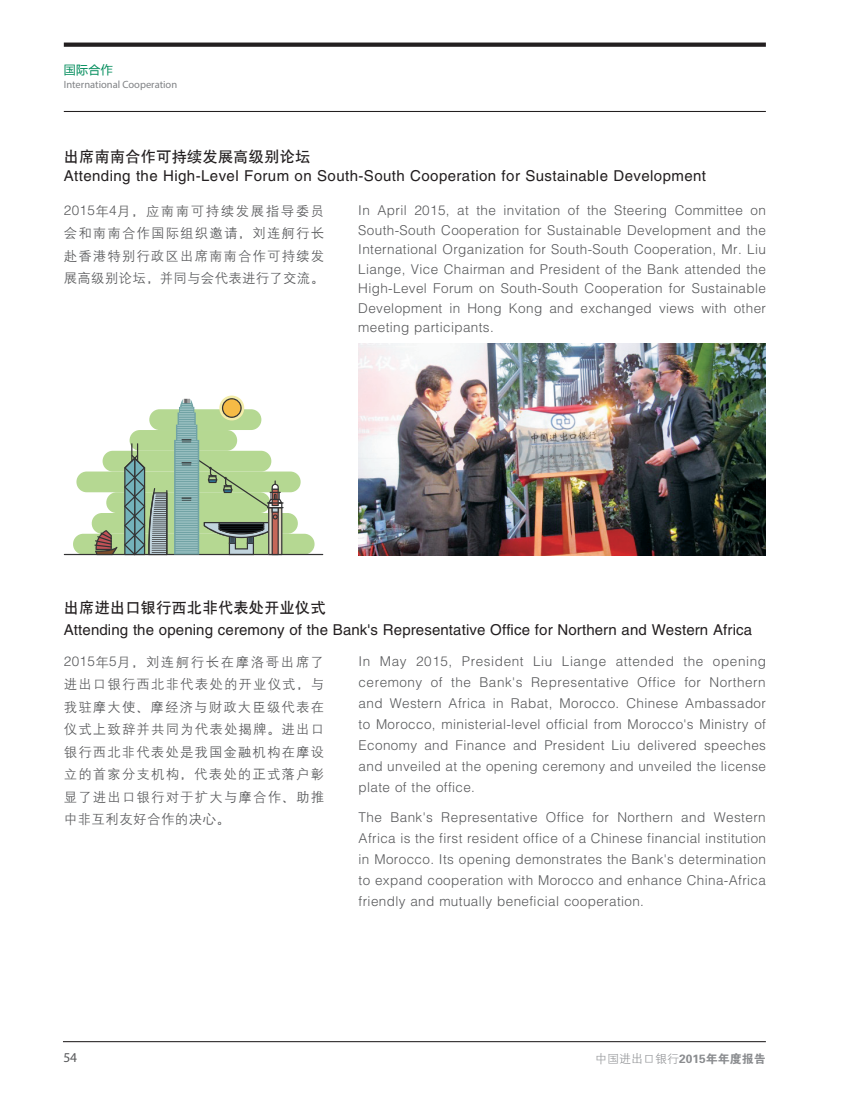
<style>
.page{position:relative;width:851px;height:1106px;background:#fff}
.page>*{position:absolute;margin:0;border:0;box-sizing:border-box;transform-origin:0 0}
.t1{font:15px "Helvetica LT Std";letter-spacing:.01em;color:#231f20}
.t2{font:15px "Helvetica LT Std";letter-spacing:.03em;color:#231f20}
.t3{font:15px "H Yb 1 gj";letter-spacing:.03em;color:#231f20}
.t4{font:300 13.5px/21px "Helvetica LT Std";letter-spacing:.03em;color:#57585a;text-align:justify}
.t5{font:13.5px/22.5px "H Yg 2 gj";letter-spacing:.075em;color:#57585a;text-align:justify}
.t6{font:13.5px "Myriad Pro";color:#57585a}
.t7{font:12px "FZDHTK GBK1 0";color:#8a8c8f}
.t8{font:12px "Microsoft Ya Hei";color:#008c5b}
.t9{font:10.5px "Myriad Pro";color:#808285}
.s1{font-family:"Helvetica LT Std";font-weight:300}
.s2{font-family:"H Yb 1 gj"}
.s3{font-family:"FZXH1 K GBK1 0"}
</style>
<div class="page">
<hr style="left:63px;top:1041px;width:702px;height:1px;background:#231f20">
<svg style="left:64px;top:43px;width:701px;height:4px;background:#2e2a2b"></svg>
<hr style="left:64px;top:111px;width:701px;height:1px;background:#231f20">
<img style="left:358px;top:344px;width:407px;height:211px">
<div style="left:73px;top:534px;width:241px;height:20px;background:#b5d892;border-radius:10px"></div>
<div style="left:92px;top:513px;width:206px;height:21px;background:#b5d892;border-radius:10px"></div>
<div style="left:106px;top:492px;width:164px;height:21px;background:#b5d892;border-radius:10px"></div>
<div style="left:76px;top:471px;width:224px;height:21px;background:#b5d892;border-radius:10px"></div>
<div style="left:103px;top:451px;width:168px;height:20px;background:#b5d892;border-radius:10px"></div>
<div style="left:129px;top:430px;width:108px;height:21px;background:#b5d892;border-radius:10px"></div>
<div style="left:149px;top:409px;width:112px;height:21px;background:#b5d892;border-radius:10px"></div>
<svg style="left:219px;top:395px;width:25px;height:25px"></svg>
<hr style="left:64px;top:554px;width:259px;height:1px;background:#333334">
<svg style="left:124px;top:443px;width:43px;height:111px"></svg>
<svg style="left:174px;top:398px;width:109px;height:157px"></svg>
<svg style="left:94px;top:530px;width:23px;height:24px"></svg>
<p class="t8" style="left:64px;top:62px;width:51px">国际合作</p>
<p class="t9" style="left:64px;top:78px;width:115px">International Cooperation</p>
<p class="t3" style="left:64px;top:149px;width:248px">出席南南合作可持续发展高级别论坛</p>
<p class="t2" style="left:64px;top:167px;width:643px">Attending the High-Level Forum on South-South Cooperation for Sustainable Development</p>
<p class="t5" style="left:64px;top:199px;width:262px"><span class="s1">2015</span>年<span class="s1">4</span>月<span class="s2">，</span>应南南可持续发展指导委员会和南南合作国际组织邀请<span class="s2">，</span>刘连舸行长赴香港特别行政区出席南南合作可持续发展高级别论坛<span class="s2">，</span>并同与会代表进行了交流<span class="s2">。</span></p>
<p class="t4" style="left:358px;top:201px;width:409px;line-height:19.5px">In April 2015, at the invitation of the Steering Committee on South-South Cooperation for Sustainable Development and the International Organization for South-South Cooperation, Mr. Liu Liange, Vice Chairman and President of the Bank attended the High-Level Forum on South-South Cooperation for Sustainable Development in Hong Kong and exchanged views with other meeting participants.</p>
<p class="t3" style="left:64px;top:599px;width:263px">出席进出口银行西北非代表处开业仪式</p>
<p class="t1" style="left:64px;top:621px;width:689px">Attending the opening ceremony of the Bank's Representative Office for Northern and Western Africa</p>
<p class="t5" style="left:64px;top:650px;width:262px"><span class="s1">2015</span>年<span class="s1">5</span>月<span class="s2">，</span>刘连舸行长在摩洛哥出席了进出口银行西北非代表处的开业仪式<span class="s2">，</span>与我驻摩大使<span class="s2">、</span>摩经济与财政大臣级代表在仪式上致辞并共同为代表处揭牌<span class="s2">。</span>进出口银行西北非代表处是我国金融机构在摩设立的首家分支机构<span class="s2">，</span>代表处的正式落户彰显了进出口银行对于扩大与摩合作<span class="s2">、</span>助推中非互利友好合作的决心<span class="s2">。</span></p>
<p class="t4" style="left:358px;top:651px;width:409px">In May 2015, President Liu Liange attended the opening ceremony of the Bank's Representative Office for Northern and Western Africa in Rabat, Morocco. Chinese Ambassador to Morocco, ministerial-level official from Morocco's Ministry of Economy and Finance and President Liu delivered speeches and unveiled at the opening ceremony and unveiled the license plate of the office.</p>
<p class="t4" style="left:358px;top:806px;width:409px">The Bank's Representative Office for Northern and Western Africa is the first resident office of a Chinese financial institution in Morocco. Its opening demonstrates the Bank's determination to expand cooperation with Morocco and enhance China-Africa friendly and mutually beneficial cooperation.</p>
<p class="t6" style="left:63px;top:1048px;width:15px">54</p>
<p class="t7" style="left:595px;top:1052px;width:172px"><span class="s3">中国进出口银行</span>2015年年度报告</p>
</div>
